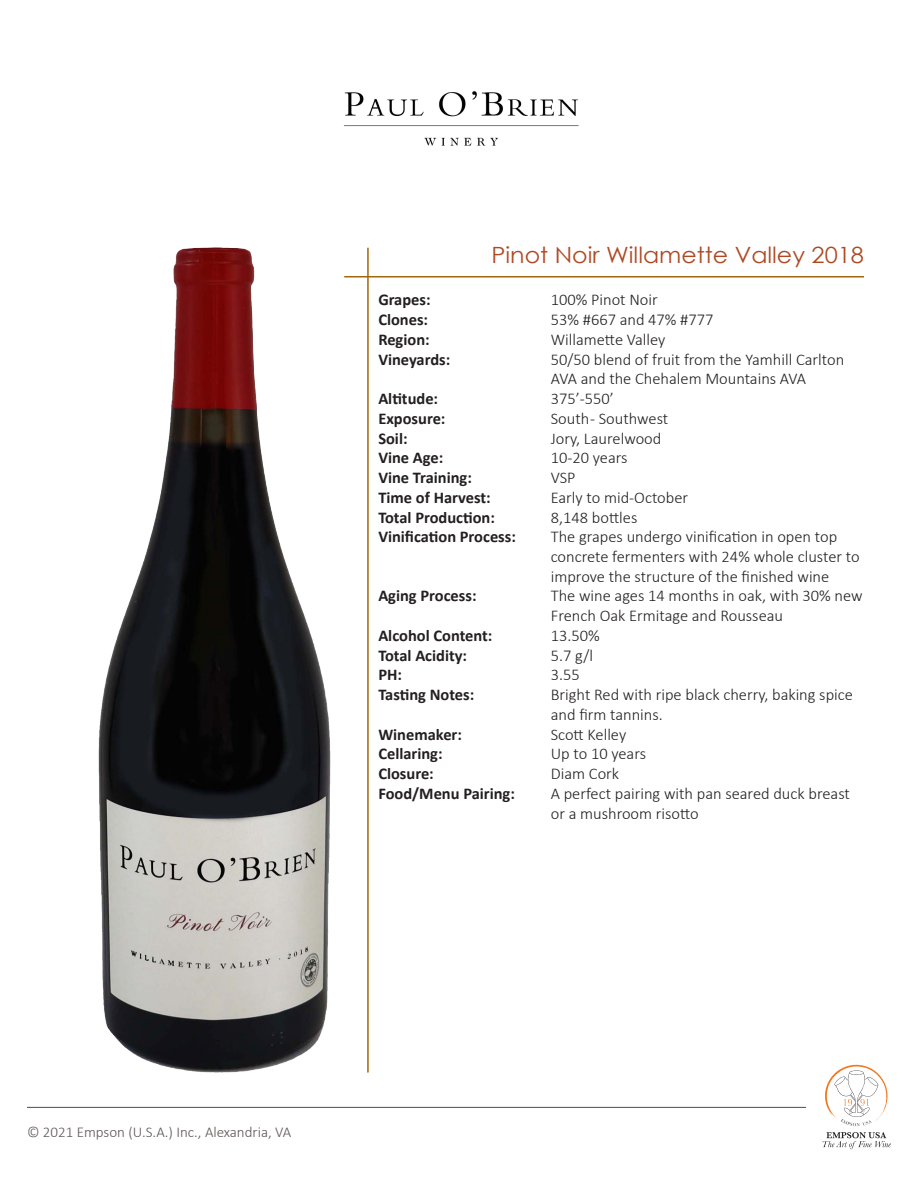
<style>
.page{position:relative;width:918px;height:1188px;background:#fff}
.page>*{position:absolute;margin:0;border:0;box-sizing:border-box;transform-origin:0 0}
.t1{font:22.35px "Century Gothic";color:#af4923;scale:1.06 1}
._1_-_Wines_info{font:300 16.5px/19.8px "Calibri";color:#231f20}
._1_-_Wines_info-2{font:700 16.5px "Calibri";color:#231f20}
.t2{font:300 15px "Calibri";color:#5d5654}
</style>
<div class="page">
<hr style="left:344px;top:276px;width:520px;height:2px;background:#a2670d">
<hr style="left:367px;top:248px;width:2px;height:825px;background:#a2670d">
<svg style="left:823px;top:1132px;width:68px;height:17px"></svg>
<svg style="left:825px;top:1065px;width:63px;height:61px"></svg>
<hr style="left:27px;top:1107px;width:779px;height:1px;background:#524a47">
<img style="left:344px;top:91px;width:235px;height:55px">
<img style="left:98px;top:248px;width:232px;height:825px">
<p class="t1" style="left:492px;top:240px;width:353px">Pinot Noir Willamette Valley 2018</p>
<p class="_1_-_Wines_info" style="left:551px;top:290px;width:108px">100% Pinot Noir</p>
<p class="_1_-_Wines_info" style="left:551px;top:310px;width:164px">53% #667 and 47% #777</p>
<p class="_1_-_Wines_info" style="left:551px;top:329px;width:116px">Willamette Valley</p>
<p class="_1_-_Wines_info" style="left:551px;top:349px;width:295px">50/50 blend of fruit from the Yamhill Carlton<br>AVA and the Chehalem Mountains AVA</p>
<p class="_1_-_Wines_info" style="left:551px;top:389px;width:65px">375’-550’</p>
<p class="_1_-_Wines_info" style="left:551px;top:408px;width:119px">South - Southwest</p>
<p class="_1_-_Wines_info" style="left:551px;top:428px;width:112px">Jory, Laurelwood</p>
<p class="_1_-_Wines_info" style="left:551px;top:448px;width:78px">10-20 years</p>
<p class="_1_-_Wines_info" style="left:551px;top:468px;width:26px">VSP</p>
<p class="_1_-_Wines_info" style="left:551px;top:487px;width:139px">Early to mid-October</p>
<p class="_1_-_Wines_info" style="left:551px;top:507px;width:88px">8,148 bottles</p>
<p class="_1_-_Wines_info" style="left:551px;top:527px;width:310px">The grapes undergo vinification in open top concrete fermenters with 24% whole cluster to improve the structure of the finished wine</p>
<p class="_1_-_Wines_info" style="left:551px;top:586px;width:313px">The wine ages 14 months in oak, with 30% new<br>French Oak Ermitage and Rousseau</p>
<p class="_1_-_Wines_info" style="left:551px;top:625px;width:51px">13.50%</p>
<p class="_1_-_Wines_info" style="left:551px;top:645px;width:44px">5.7 g/l</p>
<p class="_1_-_Wines_info" style="left:551px;top:665px;width:31px">3.55</p>
<p class="_1_-_Wines_info" style="left:551px;top:685px;width:304px">Bright Red with ripe black cherry, baking spice and firm tannins.</p>
<p class="_1_-_Wines_info" style="left:551px;top:724px;width:77px">Scott Kelley</p>
<p class="_1_-_Wines_info" style="left:551px;top:744px;width:97px">Up to 10 years</p>
<p class="_1_-_Wines_info" style="left:551px;top:764px;width:70px">Diam Cork</p>
<p class="_1_-_Wines_info" style="left:551px;top:783px;width:301px">A perfect pairing with pan seared duck breast or a mushroom risotto</p>
<p class="_1_-_Wines_info-2" style="left:378px;top:288px;width:54px">Grapes:</p>
<p class="_1_-_Wines_info-2" style="left:378px;top:308px;width:51px">Clones:</p>
<p class="_1_-_Wines_info-2" style="left:378px;top:328px;width:53px">Region:</p>
<p class="_1_-_Wines_info-2" style="left:378px;top:347px;width:73px">Vineyards:</p>
<p class="_1_-_Wines_info-2" style="left:378px;top:387px;width:61px">Altitude:</p>
<p class="_1_-_Wines_info-2" style="left:378px;top:407px;width:69px">Exposure:</p>
<p class="_1_-_Wines_info-2" style="left:378px;top:426px;width:31px">Soil:</p>
<p class="_1_-_Wines_info-2" style="left:378px;top:446px;width:66px">Vine Age:</p>
<p class="_1_-_Wines_info-2" style="left:378px;top:466px;width:95px">Vine Training:</p>
<p class="_1_-_Wines_info-2" style="left:378px;top:486px;width:114px">Time of Harvest:</p>
<p class="_1_-_Wines_info-2" style="left:378px;top:505px;width:118px">Total Production:</p>
<p class="_1_-_Wines_info-2" style="left:378px;top:525px;width:139px">Vinification Process:</p>
<p class="_1_-_Wines_info-2" style="left:378px;top:584px;width:100px">Aging Process:</p>
<p class="_1_-_Wines_info-2" style="left:378px;top:624px;width:116px">Alcohol Content:</p>
<p class="_1_-_Wines_info-2" style="left:378px;top:644px;width:90px">Total Acidity:</p>
<p class="_1_-_Wines_info-2" style="left:378px;top:663px;width:25px">PH:</p>
<p class="_1_-_Wines_info-2" style="left:378px;top:683px;width:97px">Tasting Notes:</p>
<p class="_1_-_Wines_info-2" style="left:378px;top:722px;width:85px">Winemaker:</p>
<p class="_1_-_Wines_info-2" style="left:378px;top:742px;width:66px">Cellaring:</p>
<p class="_1_-_Wines_info-2" style="left:378px;top:762px;width:57px">Closure:</p>
<p class="_1_-_Wines_info-2" style="left:378px;top:782px;width:138px">Food/Menu Pairing:</p>
<p class="t2" style="left:27px;top:1122px;width:266px">© 2021 Empson (U.S.A.) Inc., Alexandria, VA</p>
</div>
